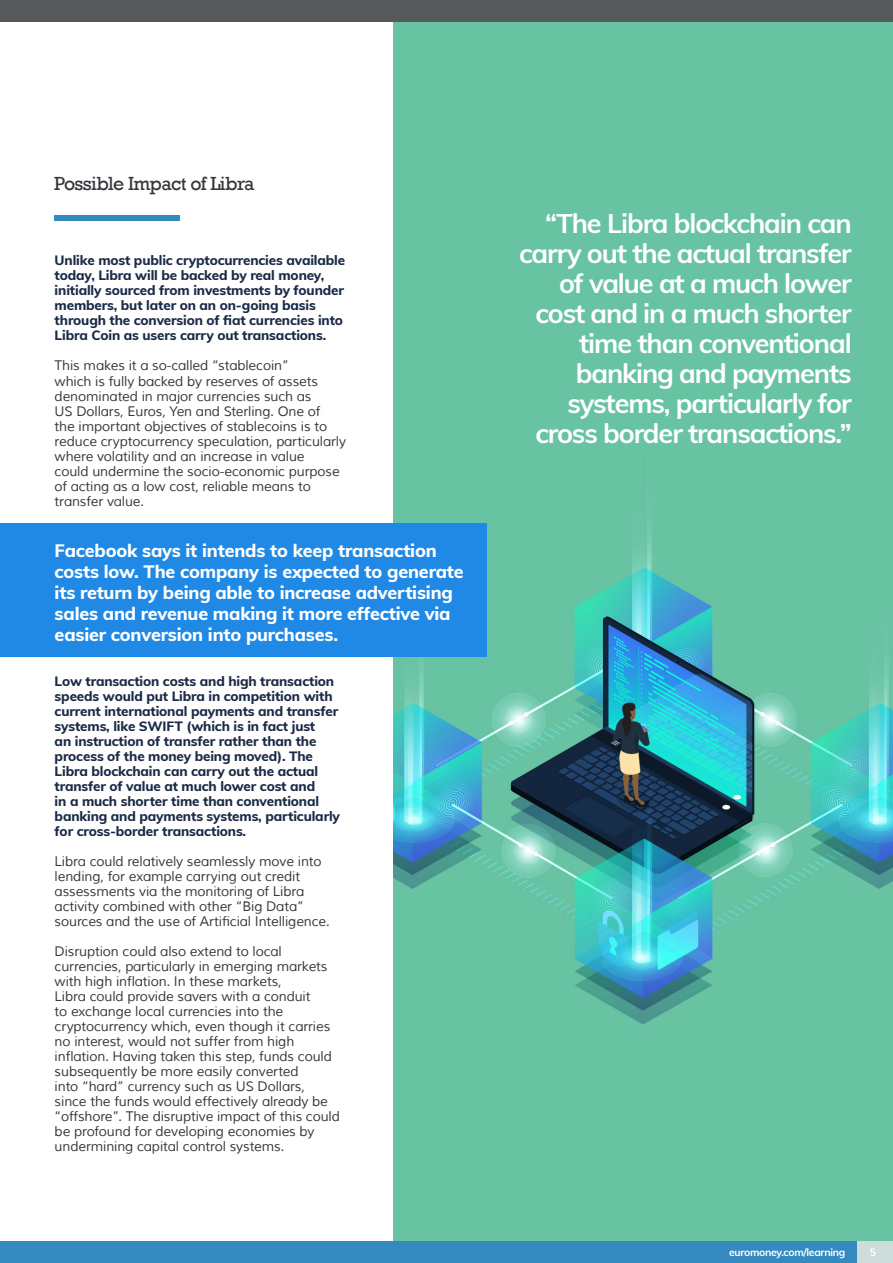
<style>
.page{position:relative;width:893px;height:1263px;background:#fff}
.page>*{position:absolute;margin:0;border:0;box-sizing:border-box;transform-origin:0 0}
.t1{font:700 27px/30px "Muli";letter-spacing:-.04em;color:#fff;text-align:right}
.t2{font:19.5px "Rockwell";letter-spacing:-.03em;color:#36373d}
.t3{font:800 18px/21px "Muli";letter-spacing:-.01em;color:#fff}
.t4{font:13.5px/15px "Muli";letter-spacing:-.01em;color:#36373d}
.t5{font:800 13.5px/15px "Muli";letter-spacing:-.01em;color:#1b2a47}
.t6{font:700 10.5px "Muli";letter-spacing:-.03em;color:#fff}
</style>
<div class="page">
<hr style="left:0;top:0;width:1px;height:1263px;background:#339">
<div style="left:54px;top:215px;width:126px;height:5px;background:#3489bf"></div>
<img style="left:393px;top:22px;width:500px;height:1219px">
<div style="left:0;top:523px;width:487px;height:134px;background:#2089e5"></div>
<div style="left:0;top:1241px;width:893px;height:22px;background:#3489bf"></div>
<div style="left:857px;top:1241px;width:36px;height:22px;background:#ceddda"></div>
<div style="left:0;top:0;width:893px;height:22px;background:#57585a"></div>
<p class="t2" style="left:54px;top:172px;width:202px">Possible Impact of Libra</p>
<p class="t5" style="left:55px;top:252px;width:292px">Unlike most public cryptocurrencies available today, Libra will be backed by real money, initially sourced from investments by founder members, but later on an on-going basis through the conversion of fiat currencies into Libra Coin as users carry out transactions.</p>
<p class="t4" style="left:55px;top:359px;width:293px">This makes it a so-called “stablecoin”<br>which is fully backed by reserves of assets denominated in major currencies such as<br>US Dollars, Euros, Yen and Sterling. One of<br>the important objectives of stablecoins is to reduce cryptocurrency speculation, particularly where volatility and an increase in value<br>could undermine the socio-economic purpose of acting as a low cost, reliable means to transfer value.</p>
<p class="t3" style="left:55px;top:539px;width:411px">Facebook says it intends to keep transaction costs low. The company is expected to generate its return by being able to increase advertising sales and revenue making it more effective via easier conversion into purchases.</p>
<p class="t5" style="left:55px;top:672px;width:287px">Low transaction costs and high transaction speeds would put Libra in competition with current international payments and transfer systems, like SWIFT (which is in fact just<br>an instruction of transfer rather than the process of the money being moved). The Libra blockchain can carry out the actual transfer of value at much lower cost and<br>in a much shorter time than conventional banking and payments systems, particularly for cross-border transactions.</p>
<p class="t4" style="left:55px;top:854px;width:277px">Libra could relatively seamlessly move into lending, for example carrying out credit assessments via the monitoring of Libra activity combined with other “Big Data” sources and the use of Artificial Intelligence.</p>
<p class="t4" style="left:55px;top:944px;width:287px">Disruption could also extend to local currencies, particularly in emerging markets with high inflation. In these markets,<br>Libra could provide savers with a conduit<br>to exchange local currencies into the cryptocurrency which, even though it carries no interest, would not suffer from high inflation. Having taken this step, funds could subsequently be more easily converted<br>into “hard” currency such as US Dollars, since the funds would effectively already be “offshore”. The disruptive impact of this could be profound for developing economies by undermining capital control systems.</p>
<p class="t1" style="left:519px;top:207px;width:334px">“The Libra blockchain can carry out the actual transfer of value at a much lower cost and in a much shorter time than conventional banking and payments systems, particularly for cross border transactions.”</p>
<p class="t6" style="left:729px;top:1244px;width:118px">euromoney.com/learning</p>
<p class="t6" style="left:870px;top:1244px;width:8px">5</p>
</div>
